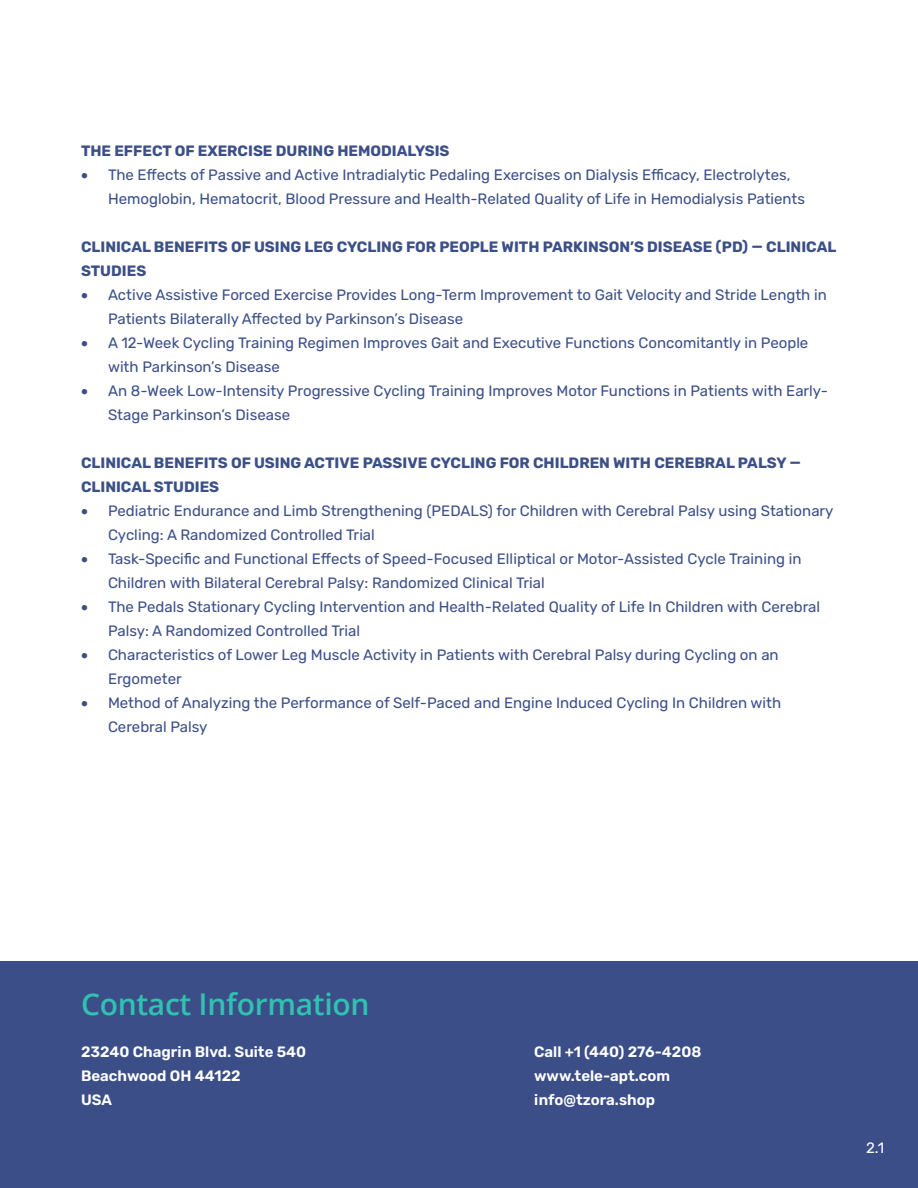
<style>
.page{position:relative;width:918px;height:1188px;background:#fff}
.page>*{position:absolute;margin:0;border:0;box-sizing:border-box;transform-origin:0 0}
.Head_3_-_green_under{font:600 30px "Open Sans";letter-spacing:-.01em;color:#31c1b1}
.t1{font:15px/24px "Rubik";color:#3b4f88}
.Subheaders{font:700 15px/24px "Rubik";color:#3b4f88}
.Contact_text{font:600 15px "Rubik";color:#fff}
.Version_number{font:15px "Rubik";color:#fff}
</style>
<div class="page">
<div style="left:0;top:961px;width:918px;height:227px;background:#3b4e88"></div>
<p class="Subheaders" style="left:81px;top:139px;width:370px">THE EFFECT OF EXERCISE DURING HEMODIALYSIS</p>
<p class="t1" style="left:108px;top:163px;width:699px;text-indent:-27px">• The Effects of Passive and Active Intradialytic Pedaling Exercises on Dialysis Efficacy, Electrolytes,<br>Hemoglobin, Hematocrit, Blood Pressure and Health-Related Quality of Life in Hemodialysis Patients</p>
<p class="Subheaders" style="left:81px;top:235px;width:757px">CLINICAL BENEFITS OF USING LEG CYCLING FOR PEOPLE WITH PARKINSON’S DISEASE (PD) — CLINICAL<br>STUDIES</p>
<p class="t1" style="left:108px;top:283px;width:720px;text-indent:-27px">• Active Assistive Forced Exercise Provides Long-Term Improvement to Gait Velocity and Stride Length in<br>Patients Bilaterally Affected by Parkinson’s Disease</p>
<p class="t1" style="left:108px;top:331px;width:702px;text-indent:-27px">• A 12-Week Cycling Training Regimen Improves Gait and Executive Functions Concomitantly in People with Parkinson’s Disease</p>
<p class="t1" style="left:108px;top:379px;width:722px;text-indent:-27px">• An 8-Week Low-Intensity Progressive Cycling Training Improves Motor Functions in Patients with Early-<br>Stage Parkinson’s Disease</p>
<p class="Subheaders" style="left:81px;top:451px;width:721px">CLINICAL BENEFITS OF USING ACTIVE PASSIVE CYCLING FOR CHILDREN WITH CEREBRAL PALSY —<br>CLINICAL STUDIES</p>
<p class="t1" style="left:108px;top:499px;width:727px;text-indent:-27px">• Pediatric Endurance and Limb Strengthening (PEDALS) for Children with Cerebral Palsy using Stationary<br>Cycling: A Randomized Controlled Trial</p>
<p class="t1" style="left:108px;top:547px;width:695px;text-indent:-27px">• Task-Specific and Functional Effects of Speed-Focused Elliptical or Motor-Assisted Cycle Training in<br>Children with Bilateral Cerebral Palsy: Randomized Clinical Trial</p>
<p class="t1" style="left:108px;top:595px;width:714px;text-indent:-27px">• The Pedals Stationary Cycling Intervention and Health-Related Quality of Life In Children with Cerebral<br>Palsy: A Randomized Controlled Trial</p>
<p class="t1" style="left:108px;top:643px;width:672px;text-indent:-27px">• Characteristics of Lower Leg Muscle Activity in Patients with Cerebral Palsy during Cycling on an<br>Ergometer</p>
<p class="t1" style="left:108px;top:691px;width:675px;text-indent:-27px">• Method of Analyzing the Performance of Self-Paced and Engine Induced Cycling In Children with<br>Cerebral Palsy</p>
<p class="Head_3_-_green_under" style="left:81px;top:984px;width:290px">Contact Information</p>
<p class="Contact_text" style="left:81px;top:1044px;width:227px">23240 Chagrin Blvd. Suite 540</p>
<p class="Contact_text" style="left:81px;top:1068px;width:161px">Beachwood OH 44122</p>
<p class="Contact_text" style="left:81px;top:1092px;width:32px">USA</p>
<p class="Contact_text" style="left:534px;top:1044px;width:169px">Call +1 (440) 276-4208</p>
<p class="Contact_text" style="left:534px;top:1068px;width:138px">www.tele-apt.com</p>
<p class="Contact_text" style="left:534px;top:1092px;width:122px">info@tzora.shop</p>
<p class="Version_number" style="left:866px;top:1139px;width:19px">2.1</p>
</div>
